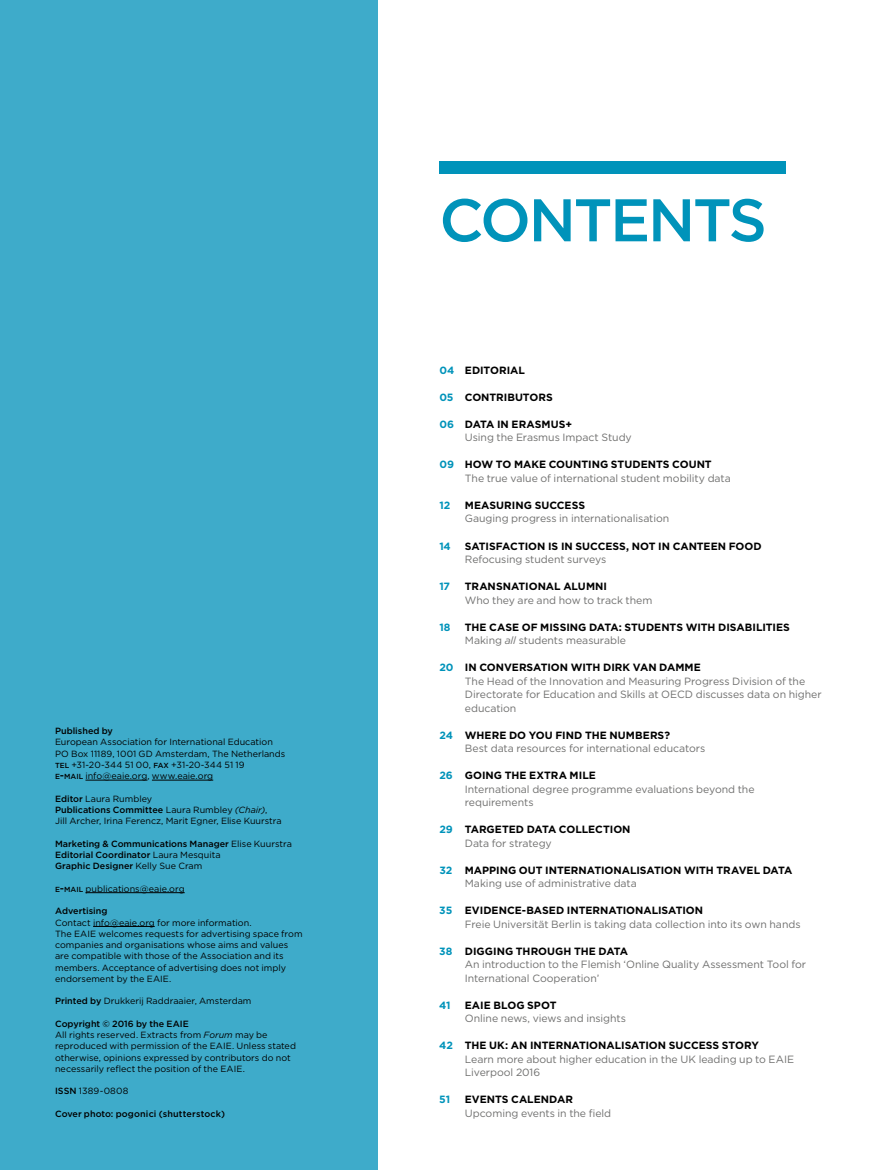
<style>
.page{position:relative;width:893px;height:1170px;background:#fff}
.page>*{position:absolute;margin:0;border:0;box-sizing:border-box;transform-origin:0 0}
.t1{font:500 60px "Gotham";letter-spacing:-.04em;color:#0093ba}
.t2{font:10.5px/13.5px "Gotham";letter-spacing:-.005em;color:#6f6f6e}
.t3{font:700 10.5px/13.5px "Gotham";color:#000}
.t4{font:700 10.5px "Gotham";letter-spacing:-.01em;color:#0093ba}
.t5{font:9px/11.2px "Gotham";color:#000}
.t6{font:500 9px/11.2px "Gotham";letter-spacing:.005em;color:#000}
.s1{font-weight:500}
.s2{font-weight:500;font-size:7.35px}
.s3{font-weight:500;font-size:10.5px}
.s4{font-style:italic}
.s5{font-weight:400}
.s6{color:#0093ba}
.s7{font-weight:700;color:#0093ba}
.s8{font-weight:700;color:#000}
.s9{font-weight:400;color:#6f6f6e}
.s10{font-weight:400;font-style:italic;color:#6f6f6e}
</style>
<div class="page">
<div style="left:0;top:0;width:378px;height:1169px;background:#3eabca"></div>
<div style="left:439px;top:162px;width:347px;height:12px;background:#0093ba"></div>
<hr style="left:85px;top:779px;width:62px;height:1px;background:#000">
<hr style="left:152px;top:779px;width:61px;height:1px;background:#000">
<hr style="left:85px;top:892px;width:100px;height:1px;background:#000">
<hr style="left:93px;top:926px;width:62px;height:1px;background:#000">
<p class="t5" style="left:55px;top:725px;width:232px"><span class="s1">Published by<br></span>European Association for International Education PO Box 11189, 1001 GD Amsterdam, The Netherlands <span class="s2">TEL</span> +31-20-344 51 00, <span class="s2">FAX</span> +31-20-344 51 19<br><span class="s2">E</span><span class="s3">-</span><span class="s2">MAIL</span> info@eaie.org, www.eaie.org</p>
<p class="t5" style="left:55px;top:792px;width:228px"><span class="s1">Editor</span> Laura Rumbley<br><span class="s1">Publications Committee</span> Laura Rumbley <span class="s4">(Chair)</span>,<br>Jill Archer, Irina Ferencz, Marit Egner, Elise Kuurstra</p>
<p class="t6" style="left:55px;top:837px;width:238px">Marketing &amp; Communications Manager <span class="s5">Elise Kuurstra<br></span>Editorial Coordinator <span class="s5">Laura Mesquita<br></span>Graphic Designer <span class="s5">Kelly Sue Cram</span></p>
<p class="t5" style="left:55px;top:882px;width:131px"><span class="s2">E</span><span class="s3">-</span><span class="s2">MAIL</span> publications@eaie.org</p>
<p class="t5" style="left:55px;top:905px;width:249px"><span class="s1">Advertising<br></span>Contact info@eaie.org for more information.<br>The EAIE welcomes requests for advertising space from companies and organisations whose aims and values are compatible with those of the Association and its members. Acceptance of advertising does not imply endorsement by the EAIE.</p>
<p class="t5" style="left:55px;top:995px;width:198px"><span class="s1">Printed by</span> Drukkerij Raddraaier, Amsterdam</p>
<p class="t5" style="left:55px;top:1017px;width:242px"><span class="s1">Copyright © 2016 by the EAIE<br></span>All rights reserved. Extracts from <span class="s4">Forum</span> may be reproduced with permission of the EAIE. Unless stated otherwise, opinions expressed by contributors do not necessarily reflect the position of the EAIE.</p>
<p class="t5" style="left:55px;top:1085px;width:75px"><span class="s1">ISSN</span> 1389-0808</p>
<p class="t6" style="left:55px;top:1107px;width:171px">Cover photo: pogonici (shutterstock)</p>
<p class="t1" style="left:439px;top:181px;width:329px">CONTENTS</p>
<p class="t3" style="left:439px;top:363px;width:87px"><span class="s6">04</span> EDITORIAL</p>
<p class="t3" style="left:439px;top:390px;width:115px"><span class="s6">05</span> CONTRIBUTORS</p>
<p class="t2" style="left:465px;top:417px;width:168px;text-indent:-26px"><span class="s7">06</span> <span class="s8">DATA IN ERASMUS+<br></span>Using the Erasmus Impact Study</p>
<p class="t2" style="left:465px;top:457px;width:267px;text-indent:-26px"><span class="s7">09</span> <span class="s8">HOW TO MAKE COUNTING STUDENTS COUNT<br></span>The true value of international student mobility data</p>
<p class="t4" style="left:439px;top:498px;width:12px">12</p>
<p class="t2" style="left:465px;top:498px;width:206px"><span class="s8">MEASURING SUCCESS<br></span>Gauging progress in internationalisation</p>
<p class="t4" style="left:439px;top:539px;width:13px">14</p>
<p class="t3" style="left:465px;top:539px;width:298px">SATISFACTION IS IN SUCCESS, NOT IN CANTEEN FOOD<br><span class="s9">Refocusing student surveys</span></p>
<p class="t4" style="left:439px;top:579px;width:12px">17</p>
<p class="t2" style="left:465px;top:579px;width:189px"><span class="s8">TRANSNATIONAL ALUMNI<br></span>Who they are and how to track them</p>
<p class="t4" style="left:439px;top:620px;width:13px">18</p>
<p class="t3" style="left:465px;top:620px;width:327px">THE CASE OF MISSING DATA: STUDENTS WITH DISABILITIES<br><span class="s9">Making</span> <span class="s10">all</span> <span class="s9">students measurable</span></p>
<p class="t2" style="left:465px;top:660px;width:358px;text-indent:-26px"><span class="s7">20</span> <span class="s8">IN CONVERSATION WITH DIRK VAN DAMME<br></span>The Head of the Innovation and Measuring Progress Division of the Directorate for Education and Skills at OECD discusses data on higher education</p>
<p class="t2" style="left:465px;top:728px;width:242px;text-indent:-26px"><span class="s7">24</span> <span class="s8">WHERE DO YOU FIND THE NUMBERS?<br></span>Best data resources for international educators</p>
<p class="t2" style="left:465px;top:768px;width:291px;text-indent:-26px"><span class="s7">26</span> <span class="s8">GOING THE EXTRA MILE<br></span>International degree programme evaluations beyond the requirements</p>
<p class="t3" style="left:465px;top:822px;width:167px;text-indent:-26px"><span class="s6">29</span> TARGETED DATA COLLECTION<br><span class="s9">Data for strategy</span></p>
<p class="t3" style="left:465px;top:863px;width:329px;text-indent:-26px"><span class="s6">32</span> MAPPING OUT INTERNATIONALISATION WITH TRAVEL DATA<br><span class="s9">Making use of administrative data</span></p>
<p class="t2" style="left:465px;top:903px;width:337px;text-indent:-26px"><span class="s7">35</span> <span class="s8">EVIDENCE-BASED INTERNATIONALISATION<br></span>Freie Universität Berlin is taking data collection into its own hands</p>
<p class="t2" style="left:465px;top:944px;width:343px;text-indent:-26px"><span class="s7">38</span> <span class="s8">DIGGING THROUGH THE DATA<br></span>An introduction to the Flemish ‘Online Quality Assessment Tool for<br>International Cooperation’</p>
<p class="t4" style="left:439px;top:998px;width:13px">41</p>
<p class="t2" style="left:465px;top:998px;width:163px"><span class="s8">EAIE BLOG SPOT<br></span>Online news, views and insights</p>
<p class="t2" style="left:465px;top:1038px;width:331px;text-indent:-26px"><span class="s7">42</span> <span class="s8">THE UK: AN INTERNATIONALISATION SUCCESS STORY<br></span>Learn more about higher education in the UK leading up to EAIE<br>Liverpool 2016</p>
<p class="t4" style="left:439px;top:1092px;width:12px">51</p>
<p class="t2" style="left:465px;top:1092px;width:148px"><span class="s8">EVENTS CALENDAR<br></span>Upcoming events in the field</p>
</div>
